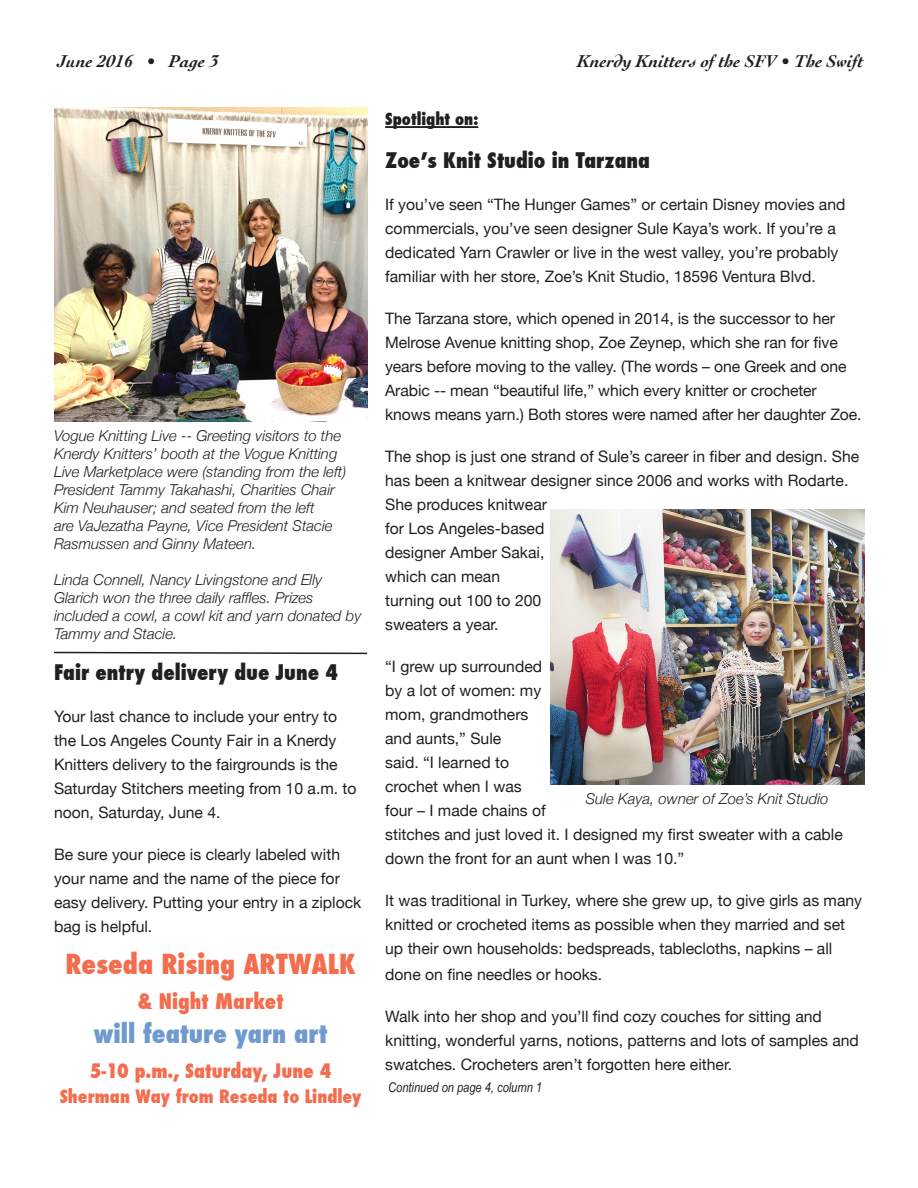
<style>
.page{position:relative;width:918px;height:1188px;background:#fff}
.page>*{position:absolute;margin:0;border:0;box-sizing:border-box;transform-origin:0 0}
.Heading_1{font:800 condensed 27px "Futura";color:#f36d4f}
.t1{font:800 condensed 25.5px "Futura";color:#6f9ad0}
.Heading_1-2{font:800 condensed 21px "Futura";color:#231f20}
.Heads{font:800 condensed 21px "Futura";color:#231f20}
.Heading_1-3{font:800 condensed 21px "Futura";color:#f36d4f}
.t2{font:800 condensed 19.5px "Futura";color:#f36d4f}
.t3{font:italic 700 18px "Cochin";color:#231f20}
.t4{font:800 condensed 18px "Futura";color:#f36d4f}
.Heads-2{font:800 condensed 16.5px "Futura";color:#231f20}
.t5{font:15.75px/24px "Helvetica Neue";color:#231f20}
.t6{font:italic 300 15px/18px "Helvetica Neue";color:#231f20}
.t7{font:italic 13.5px "Arial Narrow";color:#231f20}
</style>
<div class="page">
<img style="left:54px;top:108px;width:313px;height:313px">
<img style="left:551px;top:509px;width:313px;height:275px">
<hr style="left:385px;top:126px;width:93px;height:2px;background:#231f20">
<svg style="left:54px;top:651px;width:314px;height:4px"></svg>
<p class="t3" style="left:57px;top:49px;width:163px">June 2016 • Page 3</p>
<p class="t3" style="left:577px;top:49px;width:288px">Knerdy Knitters of the SFV • The Swift</p>
<p class="t6" style="left:54px;top:426px;width:294px">Vogue Knitting Live -- Greeting visitors to the Knerdy Knitters’ booth at the Vogue Knitting Live Marketplace were (standing from the left)<br>President Tammy Takahashi, Charities Chair Kim Neuhauser; and seated from the left<br>are VaJezatha Payne, Vice President Stacie Rasmussen and Ginny Mateen.</p>
<p class="t6" style="left:54px;top:570px;width:309px">Linda Connell, Nancy Livingstone and Elly Glarich won the three daily raffles. Prizes included a cowl, a cowl kit and yarn donated by Tammy and Stacie.</p>
<p class="Heading_1-2" style="left:54px;top:658px;width:286px">Fair entry delivery due June 4</p>
<p class="t5" style="left:54px;top:705px;width:304px">Your last chance to include your entry to the Los Angeles County Fair in a Knerdy Knitters delivery to the fairgrounds is the Saturday Stitchers meeting from 10 a.m. to noon, Saturday, June 4.</p>
<p class="t5" style="left:54px;top:843px;width:309px">Be sure your piece is clearly labeled with your name and the name of the piece for easy delivery. Putting your entry in a ziplock bag is helpful.</p>
<p class="Heading_1" style="left:65px;top:946px;width:292px">Reseda Rising ARTWALK</p>
<p class="Heading_1-3" style="left:138px;top:987px;width:147px">&amp; Night Market</p>
<p class="t1" style="left:94px;top:1017px;width:235px">will feature yarn art</p>
<p class="t2" style="left:90px;top:1057px;width:243px">5-10 p.m., Saturday, June 4</p>
<p class="t4" style="left:60px;top:1085px;width:303px">Sherman Way from Reseda to Lindley</p>
<p class="Heads-2" style="left:385px;top:108px;width:95px">Spotlight on:</p>
<p class="Heads" style="left:385px;top:146px;width:266px">Zoe’s Knit Studio in Tarzana</p>
<p class="t5" style="left:385px;top:194px;width:462px">If you’ve seen “The Hunger Games” or certain Disney movies and commercials, you’ve seen designer Sule Kaya’s work. If you’re a dedicated Yarn Crawler or live in the west valley, you’re probably familiar with her store, Zoe’s Knit Studio, 18596 Ventura Blvd.</p>
<p class="t5" style="left:385px;top:308px;width:478px">The Tarzana store, which opened in 2014, is the successor to her Melrose Avenue knitting shop, Zoe Zeynep, which she ran for five years before moving to the valley. (The words – one Greek and one Arabic -- mean “beautiful life,” which every knitter or crocheter knows means yarn.) Both stores were named after her daughter Zoe.</p>
<p class="t5" style="left:385px;top:446px;width:476px">The shop is just one strand of Sule’s career in fiber and design. She has been a knitwear designer since 2006 and works with Rodarte.<br>She produces knitwear<br>for Los Angeles-based<br>designer Amber Sakai,<br>which can mean<br>turning out 100 to 200<br>sweaters a year.</p>
<p class="t5" style="left:385px;top:656px;width:459px">“I grew up surrounded<br>by a lot of women: my<br>mom, grandmothers<br>and aunts,” Sule<br>said. “I learned to<br>crochet when I was<br>four – I made chains of<br>stitches and just loved it. I designed my first sweater with a cable down the front for an aunt when I was 10.”</p>
<p class="t5" style="left:385px;top:889px;width:478px;line-height:24.5px">It was traditional in Turkey, where she grew up, to give girls as many knitted or crocheted items as possible when they married and set up their own households: bedspreads, tablecloths, napkins – all done on fine needles or hooks.</p>
<p class="t5" style="left:385px;top:1005px;width:475px">Walk into her shop and you’ll find cozy couches for sitting and knitting, wonderful yarns, notions, patterns and lots of samples and swatches. Crocheters aren’t forgotten here either.</p>
<p class="t7" style="left:388px;top:1078px;width:155px">Continued on page 4, column 1</p>
<p class="t6" style="left:586px;top:788px;width:244px">Sule Kaya, owner of Zoe’s Knit Studio</p>
</div>
